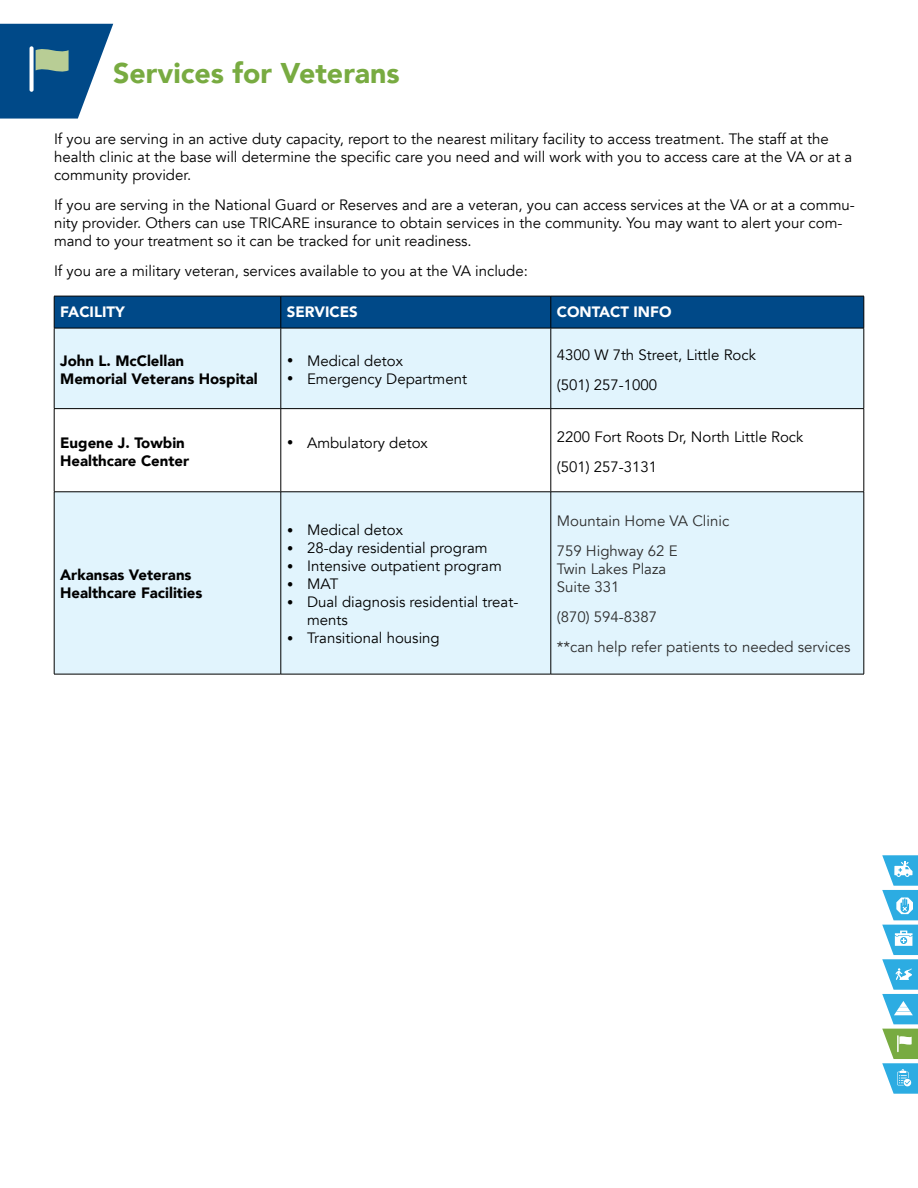
<style>
.page{position:relative;width:918px;height:1188px;background:#fff}
.page>*{position:absolute;margin:0;border:0;box-sizing:border-box;transform-origin:0 0}
.t1{font:900 28.5px "Avenir";color:#78ab41}
.t2{font:15px/18px "Avenir";color:#000}
.t3{font:15px/30px "Avenir";color:#2e2e2e}
.t4{font:900 15px/18px "Avenir";color:#000}
.t5{font:900 15px "Avenir";color:#fff}
</style>
<div class="page">
<div style="left:55px;top:297px;width:809px;height:31px;background:#004988"></div>
<svg style="left:55px;top:329px;width:809px;height:345px;fill:#e1f4fd"></svg>
<hr style="left:54px;top:296px;width:227px;height:1px;background:#000">
<hr style="left:54px;top:296px;width:1px;height:32px;background:#000">
<hr style="left:281px;top:296px;width:270px;height:1px;background:#000">
<hr style="left:281px;top:296px;width:1px;height:32px;background:#000">
<hr style="left:551px;top:296px;width:313px;height:1px;background:#000">
<hr style="left:551px;top:296px;width:1px;height:32px;background:#000">
<hr style="left:864px;top:296px;width:1px;height:32px;background:#000">
<hr style="left:54px;top:328px;width:227px;height:1px;background:#000">
<hr style="left:54px;top:328px;width:1px;height:80px;background:#000">
<hr style="left:281px;top:328px;width:270px;height:1px;background:#000">
<hr style="left:281px;top:328px;width:1px;height:80px;background:#000">
<hr style="left:551px;top:328px;width:313px;height:1px;background:#000">
<hr style="left:551px;top:328px;width:1px;height:80px;background:#000">
<hr style="left:864px;top:328px;width:1px;height:80px;background:#000">
<hr style="left:54px;top:408px;width:227px;height:1px;background:#000">
<hr style="left:54px;top:409px;width:1px;height:83px;background:#000">
<hr style="left:281px;top:408px;width:270px;height:1px;background:#000">
<hr style="left:281px;top:409px;width:1px;height:83px;background:#000">
<hr style="left:551px;top:408px;width:313px;height:1px;background:#000">
<hr style="left:551px;top:409px;width:1px;height:83px;background:#000">
<hr style="left:864px;top:409px;width:1px;height:83px;background:#000">
<hr style="left:54px;top:492px;width:227px;height:1px;background:#000">
<hr style="left:54px;top:492px;width:1px;height:182px;background:#000">
<hr style="left:281px;top:492px;width:270px;height:1px;background:#000">
<hr style="left:281px;top:492px;width:1px;height:182px;background:#000">
<hr style="left:551px;top:492px;width:313px;height:1px;background:#000">
<hr style="left:551px;top:492px;width:1px;height:182px;background:#000">
<hr style="left:864px;top:492px;width:1px;height:182px;background:#000">
<hr style="left:54px;top:674px;width:227px;height:1px;background:#000">
<hr style="left:281px;top:674px;width:270px;height:1px;background:#000">
<hr style="left:551px;top:674px;width:313px;height:1px;background:#000">
<svg style="left:0;top:24px;width:113px;height:95px"></svg>
<svg style="left:30px;top:46px;width:4px;height:46px"></svg>
<svg style="left:882px;top:855px;width:36px;height:239px"></svg>
<h1 class="t1" style="left:113px;top:48px;width:288px">Services for Veterans</h1>
<p class="t2" style="left:54px;top:130px;width:800px">If you are serving in an active duty capacity, report to the nearest military facility to access treatment. The staff at the health clinic at the base will determine the specific care you need and will work with you to access care at the VA or at a community provider.</p>
<p class="t2" style="left:54px;top:196px;width:802px">If you are serving in the National Guard or Reserves and are a veteran, you can access services at the VA or at a commu&shy;nity provider. Others can use TRICARE insurance to obtain services in the community. You may want to alert your com&shy;mand to your treatment so it can be tracked for unit readiness.</p>
<p class="t2" style="left:54px;top:262px;width:475px">If you are a military veteran, services available to you at the VA include:</p>
<p class="t5" style="left:60px;top:299px;width:66px">FACILITY</p>
<p class="t5" style="left:287px;top:299px;width:73px">SERVICES</p>
<p class="t5" style="left:557px;top:299px;width:116px">CONTACT INFO</p>
<p class="t4" style="left:60px;top:351px;width:199px">John L. McClellan<br>Memorial Veterans Hospital</p>
<p class="t2" style="left:287px;top:352px;width:118px">• Medical detox</p>
<p class="t2" style="left:557px;top:340px;width:201px;line-height:30px">4300 W 7th Street, Little Rock (501) 257-1000</p>
<p class="t2" style="left:287px;top:370px;width:182px">• Emergency Department</p>
<p class="t4" style="left:60px;top:433px;width:131px">Eugene J. Towbin<br>Healthcare Center</p>
<p class="t2" style="left:287px;top:434px;width:143px">• Ambulatory detox</p>
<p class="t2" style="left:557px;top:422px;width:248px;line-height:30px">2200 Fort Roots Dr, North Little Rock (501) 257-3131</p>
<p class="t4" style="left:60px;top:566px;width:144px">Arkansas Veterans<br>Healthcare Facilities</p>
<p class="t2" style="left:287px;top:521px;width:118px">• Medical detox</p>
<p class="t2" style="left:287px;top:539px;width:202px">• 28-day residential program</p>
<p class="t2" style="left:287px;top:557px;width:216px">• Intensive outpatient program</p>
<p class="t2" style="left:287px;top:575px;width:53px">• MAT</p>
<p class="t2" style="left:307px;top:593px;width:213px;text-indent:-20px">• Dual diagnosis residential treat&shy;ments</p>
<p class="t2" style="left:287px;top:629px;width:155px">• Transitional housing</p>
<p class="t3" style="left:557px;top:506px;width:174px">Mountain Home VA Clinic<br>759 Highway 62 E</p>
<p class="t3" style="left:557px;top:560px;width:111px;line-height:18px">Twin Lakes Plaza<br>Suite 331</p>
<p class="t3" style="left:557px;top:602px;width:295px">(870) 594-8387<br>**can help refer patients to needed services</p>
</div>
